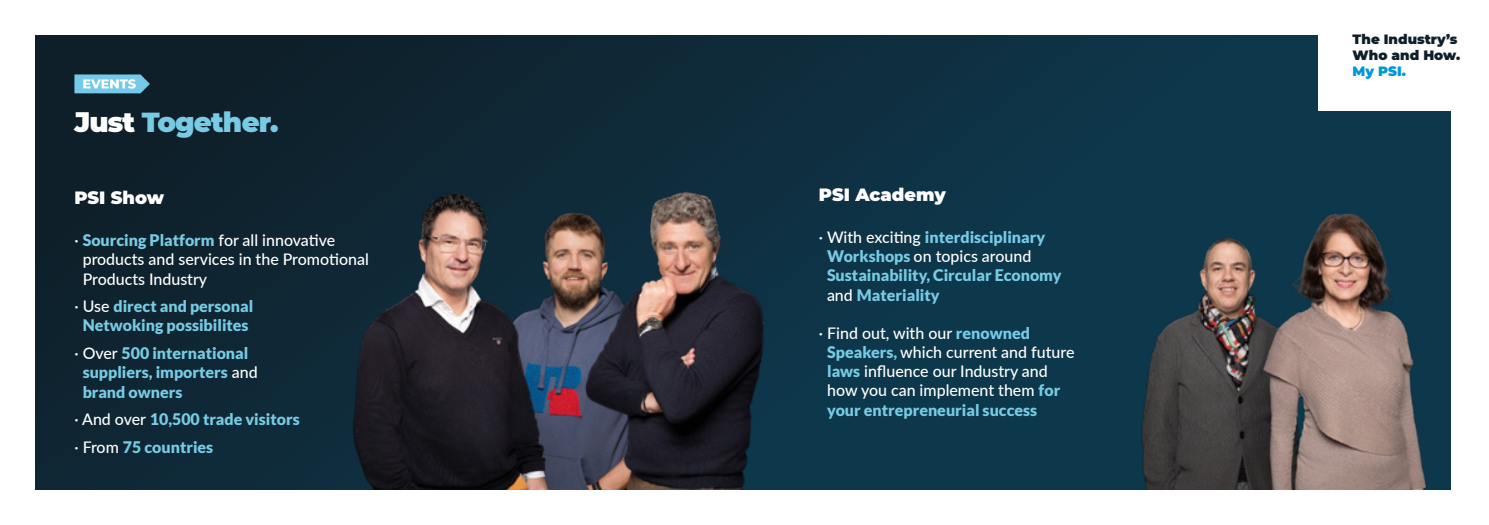
<style>
.page{position:relative;width:1489px;height:525px;background:#fff}
.page>*{position:absolute;margin:0;border:0;box-sizing:border-box;transform-origin:0 0}
.t1{font:900 27.5px "Montserrat";letter-spacing:-.03em;color:#77cbe4}
.t2{font:900 17.75px "Montserrat";color:#fff}
.t3{font:900 16px/19.1px "Lato";color:#77cbe4}
.t4{font:500 16px/19.1px "Lato";color:#fff}
.t5{font:900 13.5px/16.1px "Montserrat";color:#0e1f2a}
.t6{font:900 13.5px "Montserrat";color:#0096db}
.s1{color:#fff}
.s2{font-weight:500;color:#fff}
.s3{font-weight:900;color:#77cbe4}
</style>
<div class="page">
<div style="left:35px;top:35px;width:1414px;height:454px;background:linear-gradient(to right,#101f2a,#0d3b51)"></div>
<svg style="left:74px;top:74px;width:76px;height:19px"></svg>
<div style="left:1318px;top:0;width:170px;height:110px;background:#fff"></div>
<img style="left:314px;top:153px;width:249px;height:336px">
<img style="left:567px;top:156px;width:272px;height:333px">
<img style="left:1110px;top:204px;width:111px;height:285px">
<img style="left:1221px;top:161px;width:230px;height:328px">
<h1 class="t1" style="left:74px;top:101px;width:206px"><span class="s1">Just</span> Together.</h1>
<p class="t2" style="left:74px;top:185px;width:91px">PSI Show</p>
<p class="t2" style="left:819px;top:181px;width:128px">PSI Academy</p>
<p class="t3" style="left:827px;top:227px;width:236px;text-indent:-8px"><span class="s2">· With exciting</span> interdisciplinary<br>Workshops <span class="s2">on topics around<br></span>Sustainability, Circular Economy <span class="s2">and</span> Materiality</p>
<p class="t4" style="left:827px;top:322px;width:249px;text-indent:-8px">· Find out, with our <span class="s3">renowned<br>Speakers,</span> which current and future <span class="s3">laws</span> influence our Industry and how you can implement them <span class="s3">for your entrepreneurial success</span></p>
<p class="t4" style="left:83px;top:230px;width:287px;text-indent:-8px">· <span class="s3">Sourcing Platform</span> for all innovative products and services in the Promotional<br>Products Industry</p>
<p class="t3" style="left:74px;top:296px;width:180px;text-align:center"><span class="s2">· Use</span> direct and personal<br>Netwoking possibilites</p>
<p class="t3" style="left:83px;top:343px;width:176px;text-indent:-8px"><span class="s2">· Over</span> 500 international suppliers, importers <span class="s2">and </span>brand owners</p>
<p class="t3" style="left:74px;top:405px;width:227px;line-height:27.6px"><span class="s2">· And over</span> 10,500 trade visitors <span class="s2">· From</span> 75 countries</p>
<p class="t5" style="left:1352px;top:30px;width:109px">The Industry’s<br>Who and How.</p>
<p class="t6" style="left:1352px;top:61px;width:55px">My PSI.</p>
</div>
